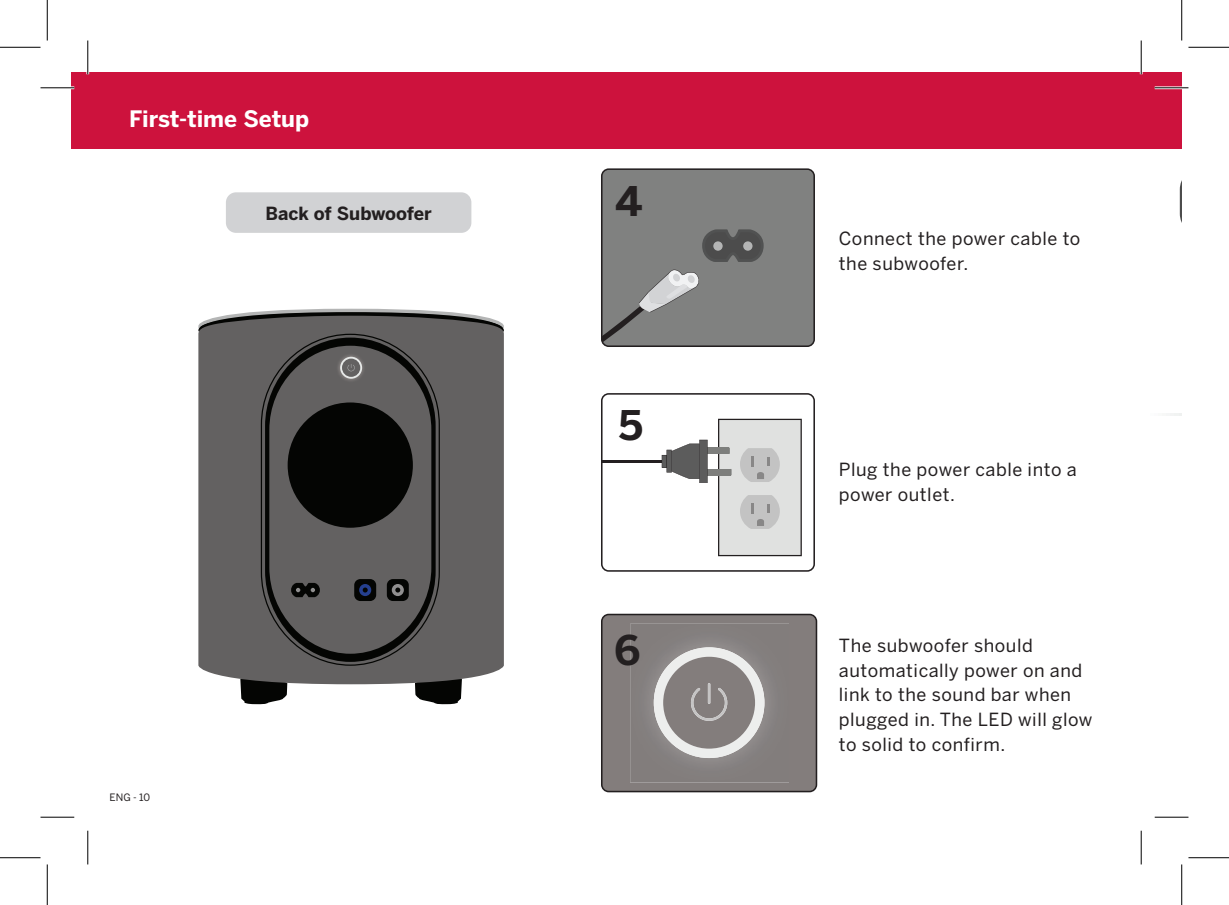
<style>
.page{position:relative;width:1229px;height:905px;background:#fff}
.page>*{position:absolute;margin:0;border:0;box-sizing:border-box;transform-origin:0 0}
.t1{font:700 40.5px "Benton Sans";color:#231f20}
.t2{font:700 22.5px "Benton Sans";color:#fff}
.t3{font:18px/24.8px "Benton Sans";letter-spacing:.03em;color:#231f20}
.t4{font:700 18px "Benton Sans";letter-spacing:-.005em;color:#231f20}
.t5{font:10.12px "Benton Sans";color:#231f20}
</style>
<div class="page">
<div style="left:72px;top:72px;width:1109px;height:76px;background:#cd123d"></div>
<svg style="left:601px;top:393px;width:214px;height:178px"></svg>
<svg style="left:601px;top:168px;width:214px;height:179px;background:#7d7e7d"></svg>
<svg style="left:601px;top:613px;width:216px;height:179px;background:#888483"></svg>
<div style="left:226px;top:192px;width:245px;height:41px;background:#d1d2d4;border-radius:10px"></div>
<svg style="left:1179px;top:182px;width:2px;height:39px"></svg>
<hr style="left:1145px;top:413px;width:36px;height:2px;background:#f7f8f7">
<svg style="left:240px;top:684px;width:47px;height:20px"></svg>
<svg style="left:415px;top:684px;width:47px;height:20px"></svg>
<svg style="left:223px;top:309px;width:256px;height:7px"></svg>
<div style="left:198px;top:316px;width:306px;height:368px;background:#636161"></div>
<svg style="left:261px;top:334px;width:179px;height:331px;background:#535151"></svg>
<svg style="left:265px;top:337px;width:170px;height:325px;background:#454443"></svg>
<svg style="left:347px;top:364px;width:8px;height:7px"></svg>
<div style="left:354px;top:579px;width:22px;height:22px;background:#040503;border-radius:6px"></div>
<div style="left:387px;top:579px;width:22px;height:22px;background:#040503;border-radius:6px"></div>
<svg style="left:291px;top:583px;width:29px;height:14px"></svg>
<div style="left:359px;top:584px;width:12px;height:12px;background:#253f8e;border-radius:50%"></div>
<svg style="left:363px;top:587px;width:5px;height:5px"></svg>
<div style="left:392px;top:584px;width:12px;height:12px;background:#908f8f;border-radius:50%"></div>
<svg style="left:395px;top:587px;width:5px;height:5px"></svg>
<hr style="left:40px;top:86px;width:34px;height:3px;background:#fff">
<hr style="left:1154px;top:86px;width:34px;height:3px;background:#fff">
<hr style="left:86px;top:40px;width:3px;height:34px;background:#fff">
<hr style="left:1139px;top:40px;width:3px;height:34px;background:#fff">
<hr style="left:40px;top:87px;width:34px;height:1px;background:#000">
<hr style="left:1154px;top:87px;width:34px;height:1px;background:#000">
<hr style="left:40px;top:816px;width:34px;height:1px;background:#000">
<hr style="left:1154px;top:816px;width:34px;height:1px;background:#000">
<hr style="left:87px;top:40px;width:1px;height:34px;background:#000">
<hr style="left:87px;top:830px;width:1px;height:34px;background:#000">
<hr style="left:1140px;top:40px;width:1px;height:34px;background:#000">
<hr style="left:1140px;top:830px;width:1px;height:34px;background:#000">
<hr style="left:0;top:47px;width:40px;height:1px;background:#000">
<hr style="left:1188px;top:47px;width:40px;height:1px;background:#000">
<hr style="left:0;top:857px;width:40px;height:1px;background:#000">
<hr style="left:1188px;top:857px;width:40px;height:1px;background:#000">
<hr style="left:47px;top:0;width:1px;height:40px;background:#000">
<hr style="left:47px;top:864px;width:1px;height:40px;background:#000">
<hr style="left:1181px;top:0;width:1px;height:40px;background:#000">
<hr style="left:1181px;top:864px;width:1px;height:40px;background:#000">
<p class="t2" style="left:129px;top:105px;width:182px">First-time Setup</p>
<p class="t4" style="left:265px;top:202px;width:168px">Back of Subwoofer</p>
<p class="t5" style="left:110px;top:791px;width:42px">ENG - 10</p>
<h1 class="t1" style="left:615px;top:176px;width:29px">4</h1>
<h1 class="t1" style="left:618px;top:400px;width:26px">5</h1>
<h1 class="t1" style="left:614px;top:624px;width:28px">6</h1>
<p class="t3" style="left:839px;top:227px;width:243px">Connect the power cable to the subwoofer.</p>
<p class="t3" style="left:839px;top:457px;width:239px">Plug the power cable into a power outlet.</p>
<p class="t3" style="left:839px;top:633px;width:255px">The subwoofer should automatically power on and link to the sound bar when plugged in. The LED will glow to solid to confirm.</p>
</div>
